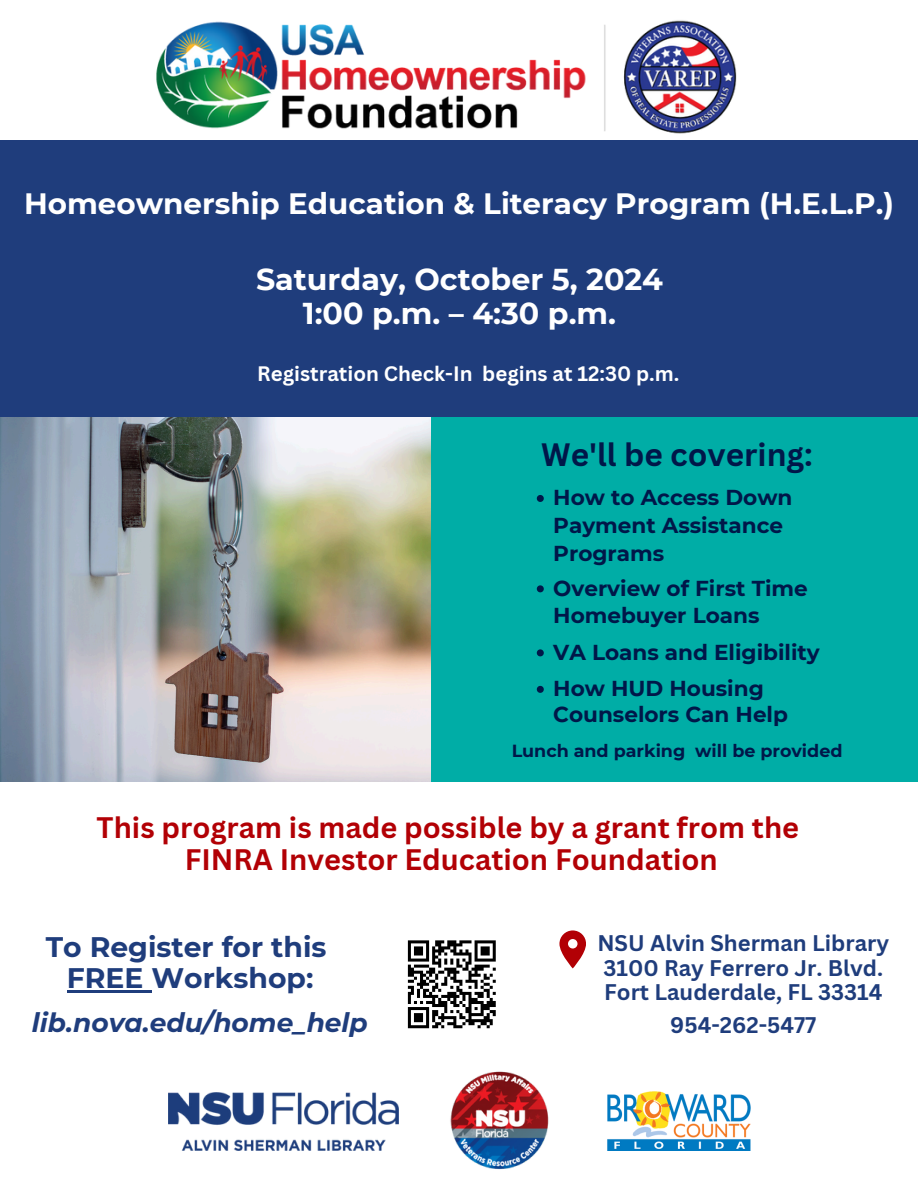
<style>
.page{position:relative;width:918px;height:1188px;background:#fff}
.page>*{position:absolute;margin:0;border:0;box-sizing:border-box;transform-origin:0 0}
.t1{font:700 31.5px "Canva Sans";color:#001749}
.t2{font:700 30.15px/34.3px "Montserrat";color:#fff;text-align:center}
.t3{font:700 29.4px "Montserrat";color:#fff}
.t4{font:700 28.95px/31.8px "Canva Sans";color:#b20005;text-align:center}
.t5{font:700 28.2px/30.9px "Montserrat";color:#1f3d7c;text-align:center}
.t6{font:italic 700 26.55px "Montserrat";color:#1f3d7c}
.t7{font:700 22.05px/24.5px "Canva Sans";color:#1f3d7c}
.t8{font:700 21.6px/27.6px "Montserrat";color:#001749}
.t9{font:700 20.4px "Canva Sans";color:#fff}
.t10{font:700 17.55px "Montserrat";color:#001749}
</style>
<div class="page">
<img style="left:168px;top:1092px;width:231px;height:59px">
<div style="left:406px;top:408px;width:512px;height:374px;background:#00ada6"></div>
<img style="left:0;top:417px;width:430px;height:365px">
<div style="left:0;top:140px;width:918px;height:277px;background:#1f3d7c"></div>
<img style="left:607px;top:1091px;width:143px;height:60px">
<img style="left:450px;top:1071px;width:99px;height:99px">
<svg style="left:559px;top:930px;width:27px;height:38px"></svg>
<img style="left:156px;top:20px;width:581px;height:114px">
<hr style="left:67px;top:990px;width:85px;height:3px;background:#1f3d7c">
<svg style="left:537px;top:495px;width:7px;height:7px"></svg>
<svg style="left:537px;top:585px;width:7px;height:7px"></svg>
<svg style="left:537px;top:649px;width:7px;height:7px"></svg>
<svg style="left:537px;top:686px;width:7px;height:7px"></svg>
<svg style="left:407px;top:940px;width:89px;height:89px"></svg>
<p class="t3" style="left:24px;top:186px;width:871px">Homeownership Education &amp; Literacy Program (H.E.L.P.)</p>
<p class="t2" style="left:256px;top:262px;width:409px">Saturday, October 5, 2024<br>1:00 p.m. – 4:30 p.m.</p>
<p class="t9" style="left:257px;top:359px;width:424px">Registration Check-In begins at 12:30 p.m.</p>
<p class="t1" style="left:541px;top:432px;width:273px">We'll be covering:</p>
<h2 class="t8" style="left:553px;top:484px;width:241px">How to Access Down<br>Payment Assistance<br>Programs</h2>
<h3 class="t8" style="left:553px;top:574px;width:256px">Overview of First Time<br>Homebuyer Loans</h3>
<p class="t8" style="left:553px;top:638px;width:268px">VA Loans and Eligibility</p>
<h3 class="t8" style="left:553px;top:676px;width:236px;line-height:25.7px">How HUD Housing<br>Counselors Can Help</h3>
<h1 class="t10" style="left:512px;top:740px;width:332px">Lunch and parking will be provided</h1>
<p class="t4" style="left:97px;top:811px;width:704px">This program is made possible by a grant from the<br>FINRA Investor Education Foundation</p>
<p class="t5" style="left:46px;top:932px;width:282px">To Register for this<br>FREE Workshop:</p>
<h1 class="t6" style="left:32px;top:1006px;width:337px">lib.nova.edu/home_help</h1>
<p class="t7" style="left:597px;top:931px;width:293px">NSU Alvin Sherman Library<br>3100 Ray Ferrero Jr. Blvd.<br>Fort Lauderdale, FL 33314</p>
<h2 class="t7" style="left:670px;top:1012px;width:148px">954-262-5477</h2>
</div>
